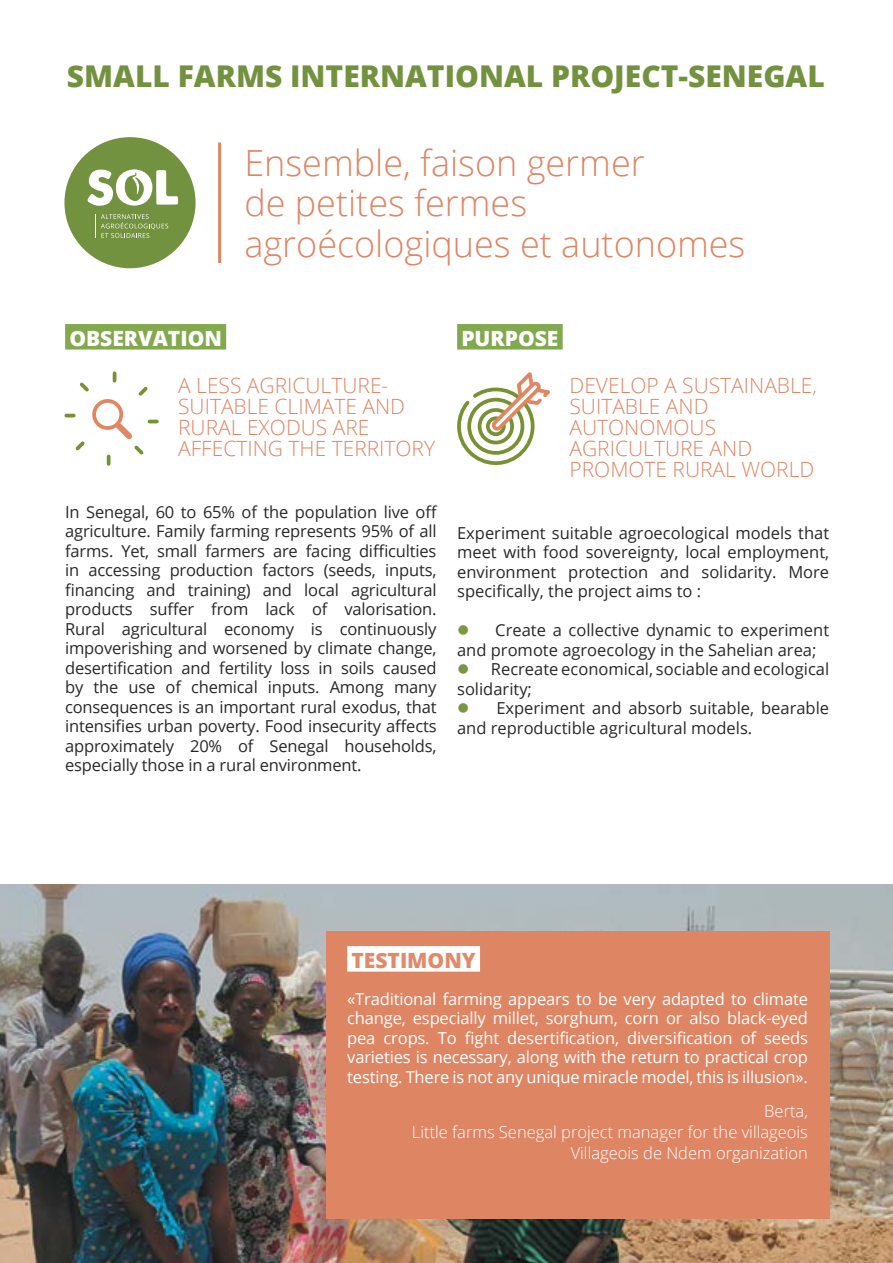
<style>
.page{position:relative;width:893px;height:1263px;background:#fff}
.page>*{position:absolute;margin:0;border:0;box-sizing:border-box;transform-origin:0 0}
.t1{font:300 36px/40.5px "Open Sans";color:#de8564}
.t2{font:800 30px "Open Sans";color:#73923f}
.t3{font:300 21px/21px "Open Sans";color:#de8564}
.t4{font:800 21px "Open Sans";color:#fff}
.t5{font:800 21px "Open Sans";color:#e08a6a}
.t6{font:16.5px/19.5px "Open Sans";color:#292829}
.t7{font:16.5px/19.5px "Open Sans";letter-spacing:-.01em;color:#fff;text-align:justify}
.t8{font:300 16.5px/21px "Open Sans";color:#fff;text-align:right}
.s1{color:#7f973d}
.s2{color:#799646}
</style>
<div class="page">
<img style="left:0;top:884px;width:893px;height:379px">
<div style="left:326px;top:931px;width:503px;height:288px;background:#de8564"></div>
<div style="left:347px;top:946px;width:133px;height:25px;background:#fff"></div>
<div style="left:65px;top:324px;width:161px;height:26px;background:#82a94d"></div>
<svg style="left:64px;top:371px;width:95px;height:95px"></svg>
<div style="left:457px;top:324px;width:106px;height:26px;background:#82a94d"></div>
<svg style="left:457px;top:372px;width:93px;height:93px"></svg>
<hr style="left:218px;top:142px;width:3px;height:121px;background:#de8564">
<div style="left:64px;top:137px;width:132px;height:131px;background:#73923f;border-radius:50%"></div>
<svg style="left:101px;top:214px;width:67px;height:24px"></svg>
<svg style="left:87px;top:169px;width:91px;height:37px"></svg>
<h2 class="t2" style="left:67px;top:53px;width:397px">SMALL FARMS INTERNATION</h2>
<h2 class="t2" style="left:504px;top:53px;width:204px">AL PROJECT-SENE</h2>
<h2 class="t2" style="left:763px;top:53px;width:63px">GAL</h2>
<h1 class="t1" style="left:244px;top:142px;width:503px">Ensemble, faison germer<br>de petites fermes agroécologiques et autonomes</h1>
<p class="t4" style="left:69px;top:323px;width:154px">OBSERVATION</p>
<p class="t3" style="left:178px;top:374px;width:258px">A LESS AGRICULTURE-<br>SUITABLE CLIMATE AND<br>RURAL EXODUS ARE<br>AFFECTING THE TERRITORY</p>
<p class="t6" style="left:65px;top:501px;width:374px;text-align:justify">In Senegal, 60 to 65% of the population live off agriculture. Family farming represents 95% of all farms. Yet, small farmers are facing difficulties in accessing production factors (seeds, inputs, financing and training) and local agricultural products suffer from lack of valorisation.<br>Rural agricultural economy is continuously impoverishing and worsened by climate change, desertification and fertility loss in soils caused by the use of chemical inputs. Among many consequences is an important rural exodus, that intensifies urban poverty. Food insecurity affects approximately 20% of Senegal households, especially those in a rural environment.</p>
<p class="t4" style="left:461px;top:323px;width:99px">PURPOSE</p>
<p class="t3" style="left:569px;top:374px;width:249px">DEVELOP A SUSTAINABLE,<br>SUITABLE AND<br>AUTONOMOUS<br>AGRICULTURE AND<br>PROMOTE RURAL WORLD</p>
<p class="t6" style="left:457px;top:522px;width:374px;text-align:justify">Experiment suitable agroecological models that meet with food sovereignty, local employment, environment protection and solidarity. More specifically, the project aims to :</p>
<p class="t6" style="left:457px;top:620px;width:374px"><span class="s1">●</span> Create a collective dynamic to experiment and promote agroecology in the Sahelian area;</p>
<p class="t6" style="left:457px;top:659px;width:374px"><span class="s2">●</span> Recreate economical, sociable and ecological solidarity;</p>
<p class="t6" style="left:457px;top:698px;width:374px"><span class="s2">●</span> Experiment and absorb suitable, bearable and reproductible agricultural models.</p>
<p class="t5" style="left:351px;top:944px;width:126px">TESTIMONY</p>
<p class="t7" style="left:347px;top:988px;width:462px">«Traditional farming appears to be very adapted to climate change, especially millet, sorghum, corn or also black-eyed pea crops. To fight desertification, diversification of seeds varieties is necessary, along with the return to practical crop testing. There is not any unique miracle model, this is illusion».</p>
<p class="t8" style="left:412px;top:1099px;width:397px">Berta,<br>Little farms Senegal project manager for the villageois<br>Villageois de Ndem organization</p>
</div>
